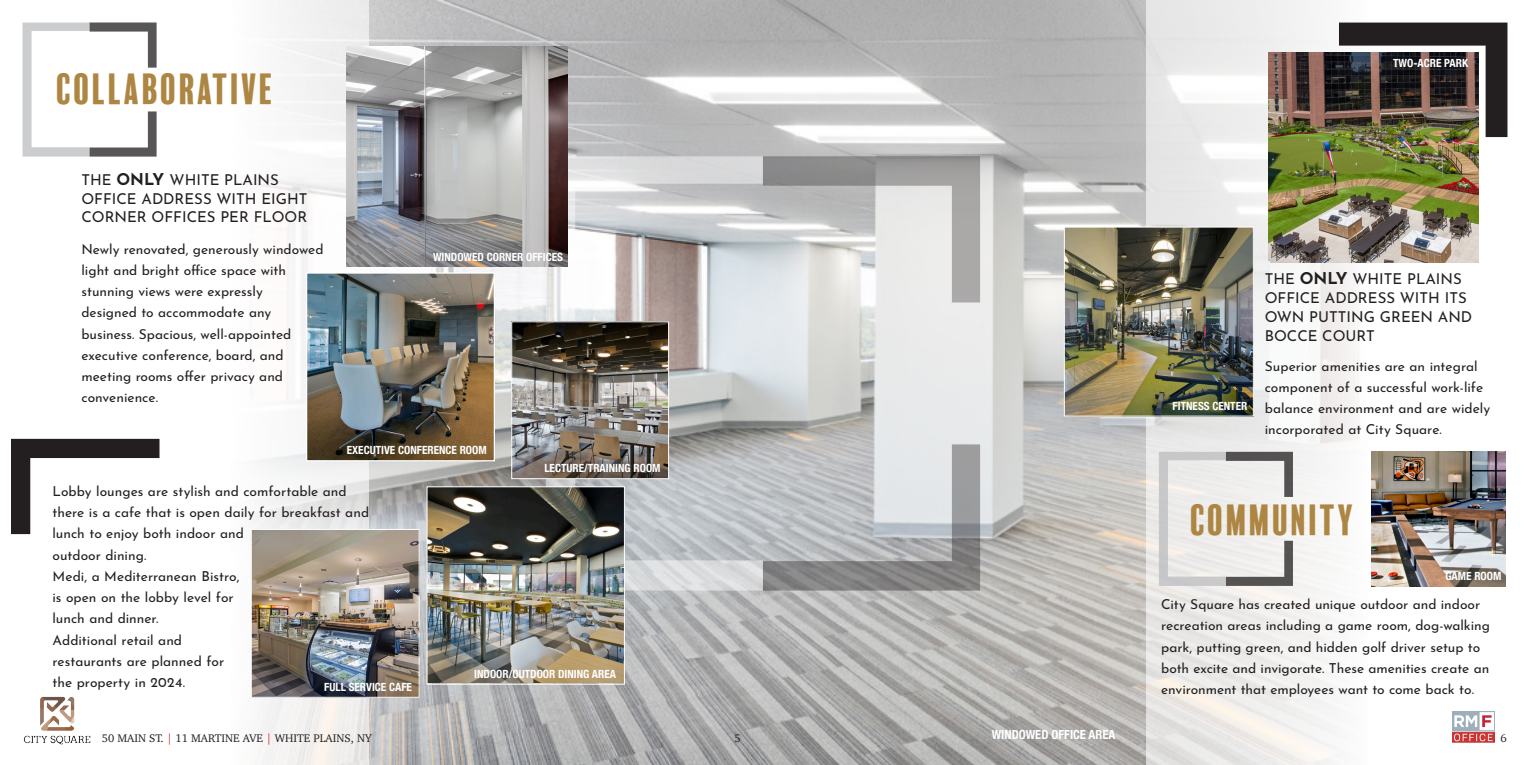
<style>
.page{position:relative;width:1530px;height:765px;background:#fff}
.page>*{position:absolute;margin:0;border:0;box-sizing:border-box;transform-origin:0 0}
.t1{font:40px "Balboa Plus Fill";letter-spacing:.005em;color:#ae8643}
.t2{font:15px/18.8px "Josefin Sans";color:#231f20}
.t3{font:13.75px/21.2px "Josefin Sans";color:#231f20}
.t4{font:700 condensed 12.5px "Helvetica Neue";color:#fff}
.t5{font:700 condensed 11.25px "Helvetica Neue";color:#fff}
.t6{font:11.25px "Charter";color:#231f20}
.s1{font-weight:700;font-size:16.25px}
.s2{color:#d1232a}
</style>
<div class="page">
<img style="left:369px;top:0;width:777px;height:765px">
<svg style="left:1146px;top:0;width:339px;height:765px"></svg>
<img style="left:24px;top:697px;width:66px;height:48px">
<svg style="left:546px;top:156px;width:217px;height:435px;background:#c8c8c9"></svg>
<svg style="left:763px;top:156px;width:217px;height:146px;background:#c8c8c7"></svg>
<svg style="left:763px;top:444px;width:217px;height:147px;background:#b3b4b7"></svg>
<img style="left:1066px;top:229px;width:186px;height:185px">
<div style="left:1064px;top:227px;width:190px;height:189px;border:1px solid #fff"></div>
<svg style="left:1159px;top:452px;width:134px;height:134px"></svg>
<img style="left:1371px;top:452px;width:135px;height:134px">
<img style="left:347px;top:46px;width:220px;height:221px">
<img style="left:308px;top:274px;width:185px;height:185px">
<div style="left:306px;top:272px;width:189px;height:189px;border:1px solid #fff"></div>
<svg style="left:11px;top:439px;width:149px;height:95px"></svg>
<img style="left:1268px;top:52px;width:210px;height:211px">
<img style="left:429px;top:489px;width:194px;height:194px">
<div style="left:427px;top:487px;width:198px;height:198px;border:1px solid #fff"></div>
<img style="left:253px;top:531px;width:164px;height:165px">
<div style="left:251px;top:529px;width:168px;height:169px;border:1px solid #fff"></div>
<svg style="left:23px;top:22px;width:134px;height:135px"></svg>
<img style="left:513px;top:323px;width:154px;height:154px">
<div style="left:511px;top:321px;width:158px;height:158px;border:1px solid #fff"></div>
<img style="left:1453px;top:712px;width:41px;height:30px">
<img style="left:1339px;top:23px;width:169px;height:114px">
<p class="t1" style="left:56px;top:67px;width:220px">COLLABORATIVE</p>
<p class="t2" style="left:81px;top:168px;width:228px">THE <span class="s1">ONLY</span> WHITE PLAINS<br>OFFICE ADDRESS WITH EIGHT<br>CORNER OFFICES PER FLOOR</p>
<p class="t3" style="left:81px;top:236px;width:244px">Newly renovated, generously windowed light and bright office space with stunning views were expressly<br>designed to accommodate any business. Spacious, well-appointed executive conference, board, and meeting rooms offer privacy and convenience.</p>
<p class="t5" style="left:433px;top:248px;width:131px">WINDOWED CORNER OFFICES</p>
<p class="t5" style="left:347px;top:441px;width:141px">EXECUTIVE CONFERENCE ROOM</p>
<p class="t5" style="left:544px;top:459px;width:118px">LECTURE/TRAINING ROOM</p>
<p class="t3" style="left:52px;top:479px;width:318px">Lobby lounges are stylish and comfortable and there is a cafe that is open daily for breakfast and lunch to enjoy both indoor and</p>
<p class="t3" style="left:52px;top:543px;width:96px">outdoor dining.</p>
<p class="t3" style="left:52px;top:564px;width:189px">Medi, a Mediterranean Bistro,</p>
<p class="t3" style="left:52px;top:585px;width:183px">is open on the lobby level for</p>
<p class="t3" style="left:52px;top:606px;width:108px">lunch and dinner.</p>
<p class="t3" style="left:52px;top:628px;width:131px">Additional retail and</p>
<p class="t3" style="left:52px;top:649px;width:173px">restaurants are planned for</p>
<p class="t3" style="left:52px;top:670px;width:134px">the property in 2024.</p>
<p class="t5" style="left:324px;top:678px;width:89px">FULL SERVICE CAFE</p>
<p class="t5" style="left:474px;top:665px;width:143px">INDOOR/OUTDOOR DINING AREA</p>
<p class="t6" style="left:102px;top:728px;width:271px">50 MAIN ST. <span class="s2">|</span> 11 MARTINE AVE <span class="s2">|</span> WHITE PLAINS, NY</p>
<p class="t6" style="left:735px;top:728px;width:8px">5</p>
<p class="t5" style="left:1393px;top:54px;width:77px">TWO-ACRE PARK</p>
<p class="t4" style="left:992px;top:724px;width:125px">WINDOWED OFFICE AREA</p>
<p class="t5" style="left:1173px;top:396px;width:76px">FITNESS CENTER</p>
<p class="t2" style="left:1265px;top:268px;width:209px">THE <span class="s1">ONLY</span> WHITE PLAINS<br>OFFICE ADDRESS WITH ITS<br>OWN PUTTING GREEN AND<br>BOCCE COURT</p>
<p class="t3" style="left:1265px;top:354px;width:227px">Superior amenities are an integral component of a successful work-life balance environment and are widely incorporated at City Square.</p>
<p class="t1" style="left:1190px;top:498px;width:167px">cOMMUNITY</p>
<p class="t5" style="left:1445px;top:566px;width:58px">GAME ROOM</p>
<p class="t3" style="left:1161px;top:592px;width:330px">City Square has created unique outdoor and indoor recreation areas including a game room, dog-walking park, putting green, and hidden golf driver setup to both excite and invigorate. These amenities create an environment that employees want to come back to.</p>
<p class="t6" style="left:1500px;top:728px;width:8px">6</p>
</div>
